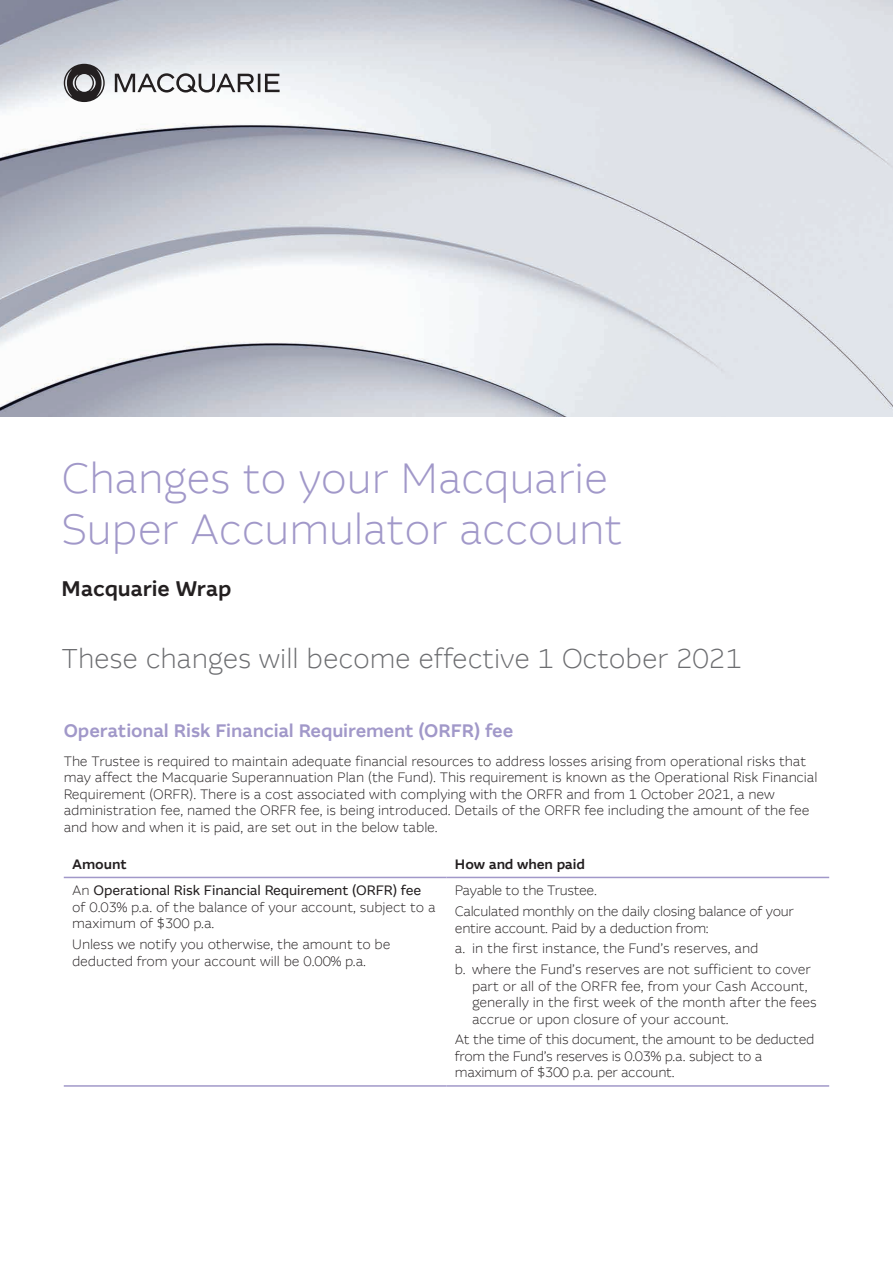
<style>
.page{position:relative;width:893px;height:1263px;background:#fff}
.page>*{position:absolute;margin:0;border:0;box-sizing:border-box;transform-origin:0 0}
.t1{font:300 42px/51px "MCQ Global";color:#a198c9}
.t2{font:300 27px "MCQ Global";color:#6c6d70}
.t3{font:500 21px "MCQ Global";letter-spacing:-.005em;color:#231f20}
.t4{font:500 18px "MCQ Global";color:#a198c9}
.t5{font:300 13.5px/16.5px "MCQ Global";letter-spacing:-.005em;color:#231f20}
.t6{font:500 13.5px "MCQ Global";letter-spacing:-.01em;color:#231f20}
.s1{font-weight:400}
</style>
<div class="page">
<img style="left:0;top:0;width:893px;height:417px">
<hr style="left:64px;top:877px;width:382px;height:1px;background:#a198c9">
<hr style="left:446px;top:877px;width:383px;height:1px;background:#a198c9">
<hr style="left:64px;top:1085px;width:382px;height:2px;background:#a198c9">
<hr style="left:446px;top:1085px;width:383px;height:2px;background:#a198c9">
<svg style="left:64px;top:64px;width:216px;height:38px"></svg>
<h1 class="t1" style="left:62px;top:453px;width:562px">Changes to your Macquarie<br>Super Accumulator account</h1>
<h3 class="t3" style="left:62px;top:576px;width:171px">Macquarie Wrap</h3>
<h2 class="t2" style="left:62px;top:642px;width:682px">These changes will become effective 1 October 2021</h2>
<h3 class="t4" style="left:64px;top:719px;width:451px">Operational Risk Financial Requirement (ORFR) fee</h3>
<p class="t5" style="left:64px;top:753px;width:755px">The Trustee is required to maintain adequate financial resources to address losses arising from operational risks that may affect the Macquarie Superannuation Plan (the Fund). This requirement is known as the Operational Risk Financial Requirement (ORFR). There is a cost associated with complying with the ORFR and from 1 October 2021, a new administration fee, named the ORFR fee, is being introduced. Details of the ORFR fee including the amount of the fee and how and when it is paid, are set out in the below table.</p>
<p class="t6" style="left:72px;top:856px;width:56px">Amount</p>
<p class="t6" style="left:455px;top:856px;width:132px">How and when paid</p>
<p class="t5" style="left:72px;top:882px;width:365px">An <span class="s1">Operational Risk Financial Requirement (ORFR) fee </span>of 0.03% p.a. of the balance of your account, subject to a maximum of $300 p.a.</p>
<p class="t5" style="left:72px;top:936px;width:320px">Unless we notify you otherwise, the amount to be deducted from your account will be 0.00% p.a.</p>
<p class="t5" style="left:455px;top:880px;width:340px;line-height:20.7px">Payable to the Trustee.<br>Calculated monthly on the daily closing balance of your</p>
<p class="t5" style="left:455px;top:918px;width:357px;line-height:20.7px">entire account. Paid by a deduction from:<br>a. in the first instance, the Fund’s reserves, and<br>b. where the Fund’s reserves are not sufficient to cover</p>
<p class="t5" style="left:472px;top:978px;width:346px">part or all of the ORFR fee, from your Cash Account, generally in the first week of the month after the fees accrue or upon closure of your account.</p>
<p class="t5" style="left:455px;top:1031px;width:361px">At the time of this document, the amount to be deducted from the Fund’s reserves is 0.03% p.a. subject to a maximum of $300 p.a. per account.</p>
</div>
